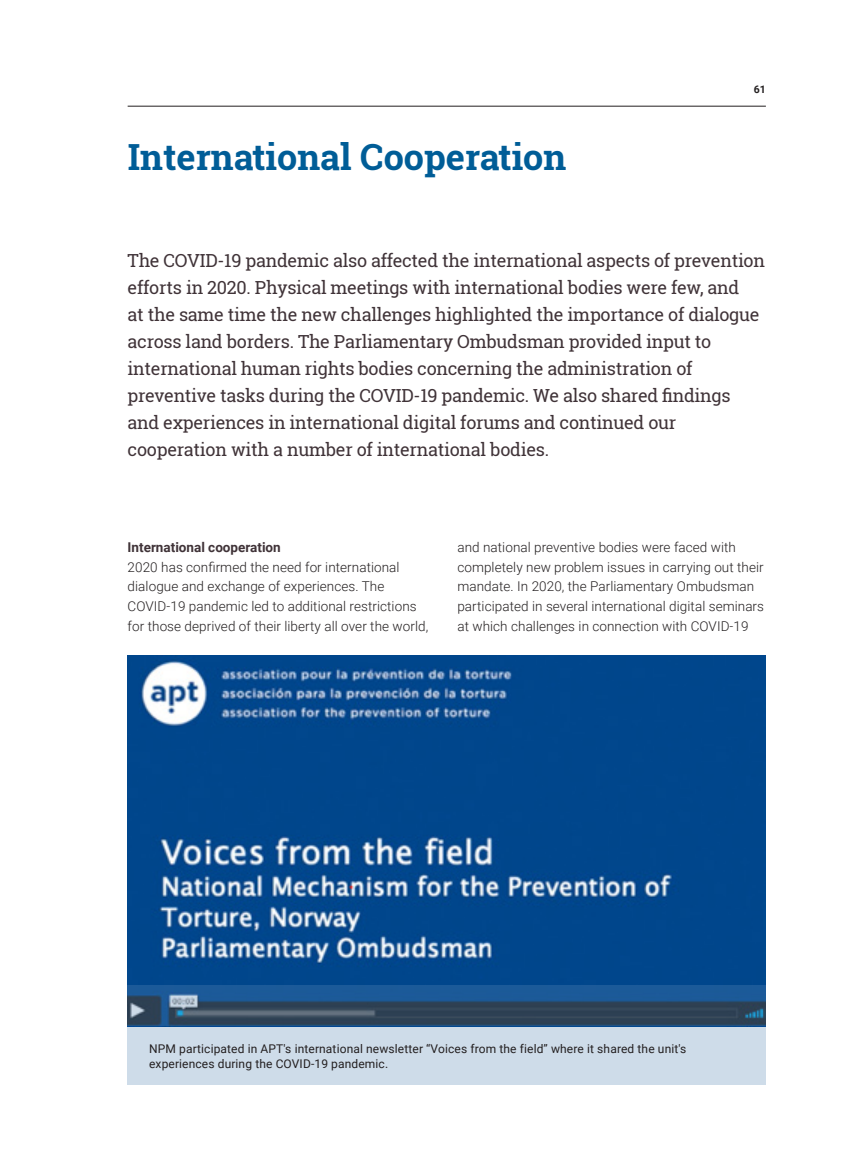
<style>
.page{position:relative;width:851px;height:1149px;background:#fff}
.page>*{position:absolute;margin:0;border:0;box-sizing:border-box;transform-origin:0 0}
.t1{font:700 36px "Roboto Slab";color:#005d97}
.Ingress_grå{font:18px/27px "Roboto Slab";letter-spacing:-.015em;color:#403338}
.brødtekst{font:300 13.5px/19.5px "Roboto";letter-spacing:.005em;color:#231f20}
.Mellomtittel_liten_H{font:700 13.5px "Roboto";color:#403338}
.Bildetekst_innrykk{font:12px/15px "Roboto";letter-spacing:.01em;color:#231f20}
.t2{font:700 10.5px "Roboto";color:#231f20}
</style>
<div class="page">
<hr style="left:128px;top:106px;width:637px;height:1px;background:#231f20">
<div style="left:128px;top:1025px;width:637px;height:59px;background:#cedce9"></div>
<img style="left:128px;top:655px;width:637px;height:330px">
<svg style="left:128px;top:985px;width:637px;height:40px;background:#2b5074"></svg>
<h1 class="t1" style="left:128px;top:132px;width:440px">International Cooperation</h1>
<p class="t2" style="left:753px;top:81px;width:14px">61</p>
<p class="Ingress_grå" style="left:128px;top:246px;width:638px">The COVID-19 pandemic also affected the international aspects of prevention efforts in 2020. Physical meetings with international bodies were few, and<br>at the same time the new challenges highlighted the importance of dialogue across land borders. The Parliamentary Ombudsman provided input to international human rights bodies concerning the administration of -preventive tasks during the COVID-19 pandemic. We also shared findings and experiences in international digital forums and continued our cooperation with a number of international bodies.</p>
<h2 class="Mellomtittel_liten_H" style="left:128px;top:538px;width:155px">International cooperation</h2>
<p class="brødtekst" style="left:128px;top:556px;width:302px">2020 has confirmed the need for international dialogue and exchange of experiences. The COVID-19 pandemic led to additional restrictions for those deprived of their liberty all over the world,</p>
<p class="brødtekst" style="left:457px;top:537px;width:308px">and national preventive bodies were faced with completely new problem issues in carrying out their mandate. In 2020, the Parliamentary Ombudsman participated in several international digital seminars at which challenges in connection with COVID-19</p>
<p class="Bildetekst_innrykk" style="left:149px;top:1040px;width:538px">NPM participated in APT's international newsletter “Voices from the field” where it shared the unit's experiences during the COVID-19 pandemic.</p>
</div>
